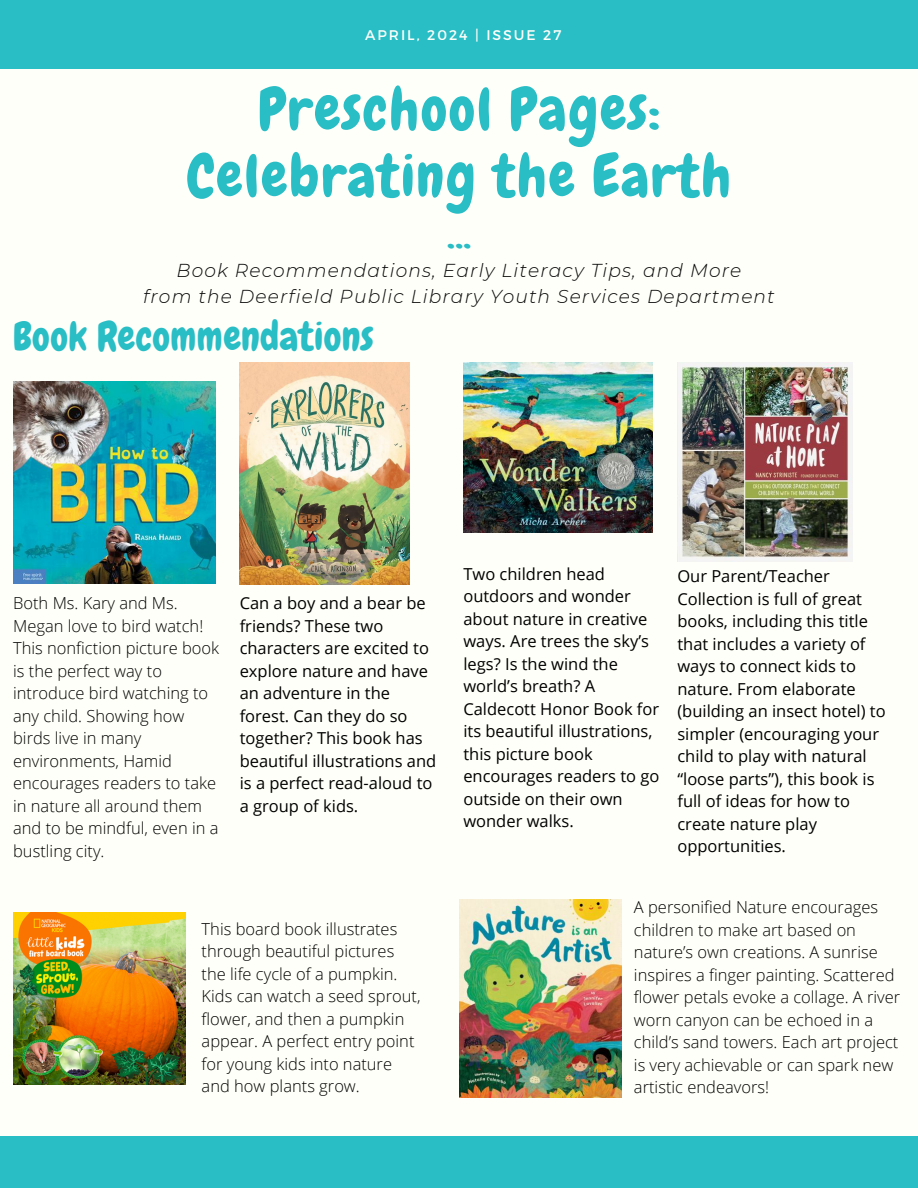
<style>
.page{position:relative;width:918px;height:1188px;background:#fffff9}
.page>*{position:absolute;margin:0;border:0;box-sizing:border-box;transform-origin:0 0}
.t1{font:58.5px/66.6px "Chewy";letter-spacing:.03em;color:#29bdc5;text-align:center}
.t2{font:39.45px "Chewy";letter-spacing:.01em;color:#29bdc5}
.t3{font:39px "Chewy";color:#29bdc5}
.t4{font:italic 300 18.6px/26.4px "Montserrat";letter-spacing:.06em;color:#0a0a0a;text-align:center}
.t5{font:16.5px/22.5px "Open Sans";color:#000}
.t6{font:300 16.5px/22.5px "Open Sans";color:#000}
.t7{font:13.95px "Montserrat";letter-spacing:.14em;color:#fffff9}
</style>
<div class="page">
<div style="left:0;top:0;width:918px;height:69px;background:#29bdc5"></div>
<div style="left:0;top:1137px;width:918px;height:51px;background:#29bdc5"></div>
<img style="left:13px;top:381px;width:203px;height:203px">
<img style="left:240px;top:363px;width:170px;height:221px">
<img style="left:13px;top:913px;width:172px;height:172px">
<img style="left:463px;top:363px;width:189px;height:170px">
<img style="left:677px;top:363px;width:176px;height:199px">
<img style="left:460px;top:900px;width:162px;height:198px">
<h4 class="t7" style="left:365px;top:26px;width:198px">APRIL, 2024 | ISSUE 27</h4>
<p class="t1" style="left:187px;top:76px;width:546px">Preschool Pages:<br>Celebrating the Earth</p>
<p class="t3" style="left:448px;top:210px;width:25px">...</p>
<p class="t4" style="left:143px;top:257px;width:633px">Book Recommendations, Early Literacy Tips, and More<br>from the Deerfield Public Library Youth Services Department</p>
<p class="t2" style="left:13px;top:312px;width:362px">Book Recommendations</p>
<h4 class="t6" style="left:13px;top:592px;width:208px">Both Ms. Kary and Ms.<br>Megan love to bird watch!<br>This nonfiction picture book is the perfect way to introduce bird watching to any child. Showing how birds live in many environments, Hamid encourages readers to take in nature all around them and to be mindful, even in a bustling city.</h4>
<h4 class="t5" style="left:240px;top:592px;width:198px">Can a boy and a bear be friends? These two characters are excited to explore nature and have an adventure in the forest. Can they do so together? This book has beautiful illustrations and is a perfect read-aloud to a group of kids.</h4>
<p class="t6" style="left:202px;top:917px;width:220px">This board book illustrates through beautiful pictures the life cycle of a pumpkin.<br>Kids can watch a seed sprout, flower, and then a pumpkin appear. A perfect entry point for young kids into nature and how plants grow.</p>
<p class="t5" style="left:463px;top:562px;width:198px">Two children head outdoors and wonder about nature in creative ways. Are trees the sky’s legs? Is the wind the world’s breath? A<br>Caldecott Honor Book for its beautiful illustrations, this picture book encourages readers to go outside on their own wonder walks.</p>
<h4 class="t5" style="left:677px;top:565px;width:210px">Our Parent/Teacher<br>Collection is full of great books, including this title that includes a variety of ways to connect kids to nature. From elaborate (building an insect hotel) to simpler (encouraging your child to play with natural “loose parts”), this book is full of ideas for how to create nature play opportunities.</h4>
<h4 class="t6" style="left:634px;top:895px;width:268px">A personified Nature encourages children to make art based on nature’s own creations. A sunrise inspires a finger painting. Scattered flower petals evoke a collage. A river worn canyon can be echoed in a child’s sand towers. Each art project is very achievable or can spark new artistic endeavors!</h4>
</div>
